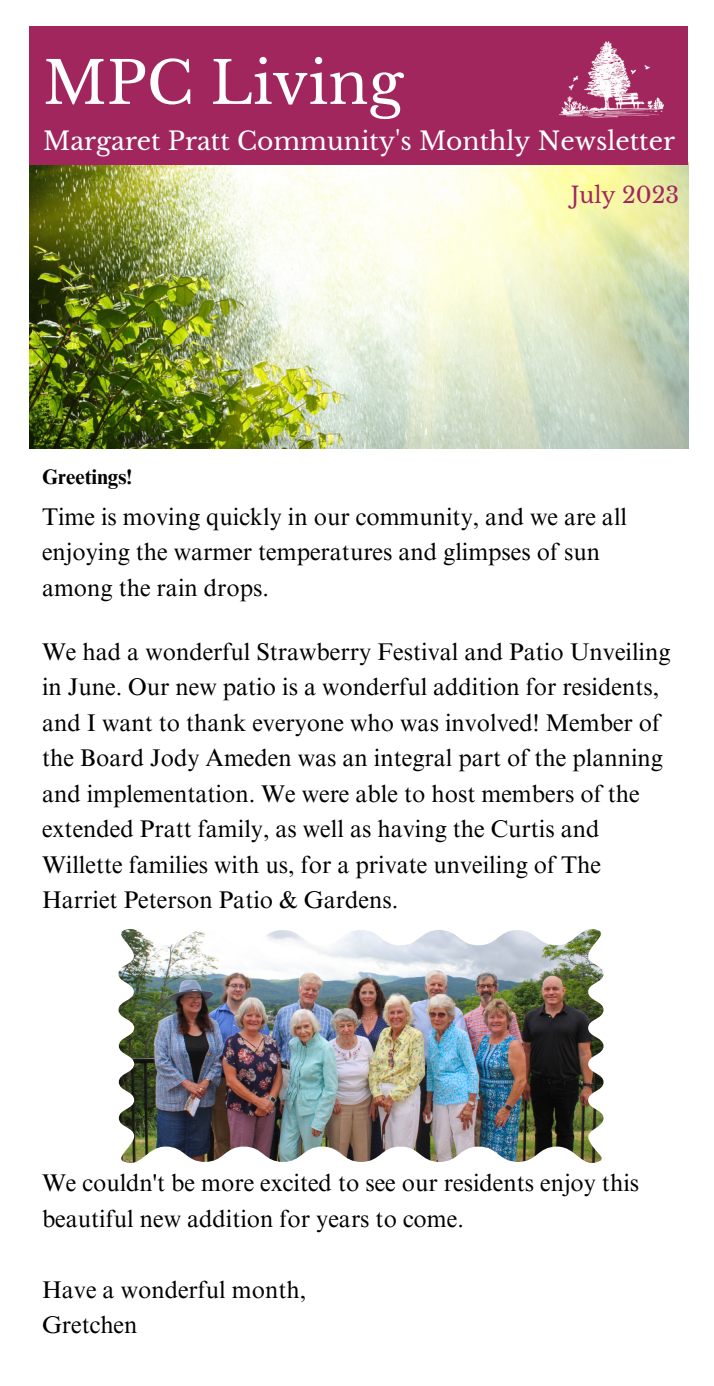
<style>
.page{position:relative;width:714px;height:1386px;background:#fff}
.page>*{position:absolute;margin:0;border:0;box-sizing:border-box;transform-origin:0 0}
.t1{font:58.45px "Libre Baskerville";color:#fff}
.t2{font:25.03px "Libre Baskerville";color:#fff}
.t3{font:24.15px/35.4px "Times NRMT Pro";color:#000}
.t4{font:22.22px "Libre Baskerville";color:#a1265d}
.t5{font:700 21px "Times NRMT Pro";color:#000}
</style>
<div class="page">
<img style="left:29px;top:165px;width:659px;height:283px">
<div style="left:29px;top:27px;width:659px;height:138px;background:#a1265d"></div>
<img style="left:559px;top:42px;width:104px;height:76px">
<img style="left:119px;top:929px;width:484px;height:234px">
<p class="t1" style="left:43px;top:47px;width:362px">MPC Living</p>
<p class="t2" style="left:43px;top:125px;width:633px">Margaret Pratt Community's Monthly Newsletter</p>
<p class="t5" style="left:42px;top:469px;width:92px">Greetings!</p>
<p class="t4" style="left:571px;top:182px;width:110px">July 2023</p>
<p class="t3" style="left:42px;top:502px;width:587px">Time is moving quickly in our community, and we are all enjoying the warmer temperatures and glimpses of sun among the rain drops.</p>
<p class="t3" style="left:42px;top:637px;width:630px">We had a wonderful Strawberry Festival and Patio Unveiling in June. Our new patio is a wonderful addition for residents, and I want to thank everyone who was involved! Member of the Board Jody Ameden was an integral part of the planning and implementation. We were able to host members of the extended Pratt family, as well as having the Curtis and Willette families with us, for a private unveiling of The Harriet Peterson Patio &amp; Gardens.</p>
<p class="t3" style="left:42px;top:1169px;width:599px">We couldn't be more excited to see our residents enjoy this beautiful new addition for years to come.</p>
<p class="t3" style="left:42px;top:1275px;width:266px">Have a wonderful month,</p>
<p class="t3" style="left:42px;top:1310px;width:97px">Gretchen</p>
</div>
